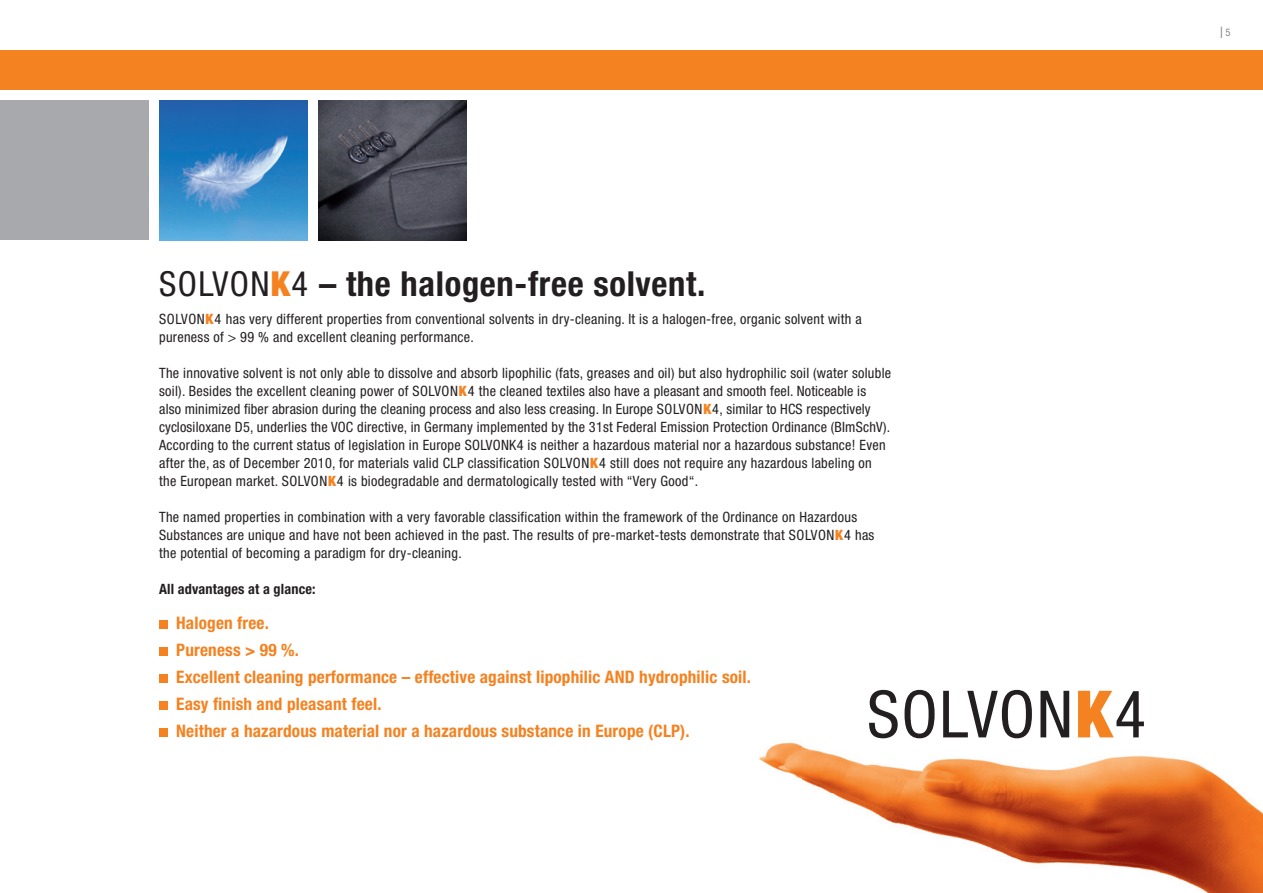
<style>
.page{position:relative;width:1263px;height:893px;background:#fff}
.page>*{position:absolute;margin:0;border:0;box-sizing:border-box;transform-origin:0 0}
.t1{font:700 condensed 34.5px "Helvetica Neue";letter-spacing:.02em;color:#231f20}
.t2{font:700 condensed 17.25px/27px "Helvetica Neue";letter-spacing:.01em;color:#f58220}
.t3{font:condensed 15.75px "Helvetica Neue";color:#808285;scale:.67 1}
.t4{font:condensed 14.25px/18px "Helvetica Neue";letter-spacing:.02em;color:#231f20}
.t5{font:700 condensed 14.25px "Helvetica Neue";letter-spacing:.01em;color:#231f20}
.s1{font-weight:400}
.s2{font-weight:900;color:#f58220}
.s3{font-size:10.5px}
</style>
<div class="page">
<img style="left:159px;top:100px;width:149px;height:140px">
<div style="left:0;top:100px;width:149px;height:140px;background:#a8a9ad"></div>
<img style="left:759px;top:694px;width:504px;height:199px">
<svg style="left:869px;top:690px;width:29px;height:48px"></svg>
<svg style="left:904px;top:690px;width:30px;height:48px"></svg>
<svg style="left:943px;top:690px;width:89px;height:48px"></svg>
<svg style="left:1040px;top:691px;width:29px;height:46px"></svg>
<svg style="left:1078px;top:691px;width:66px;height:46px"></svg>
<div style="left:0;top:50px;width:1263px;height:40px;background:#f58220"></div>
<img style="left:318px;top:100px;width:149px;height:140px">
<div style="left:159px;top:620px;width:9px;height:9px;background:#f58220"></div>
<div style="left:159px;top:647px;width:9px;height:9px;background:#f58220"></div>
<div style="left:159px;top:674px;width:9px;height:9px;background:#f58220"></div>
<div style="left:159px;top:701px;width:9px;height:9px;background:#f58220"></div>
<div style="left:159px;top:728px;width:9px;height:9px;background:#f58220"></div>
<h1 class="t1" style="left:159px;top:263px;width:548px"><span class="s1">SOLVON</span><span class="s2">K</span><span class="s1">4</span> – the halogen-free solvent.</h1>
<p class="t4" style="left:159px;top:310px;width:704px">SOLVON<span class="s2">K</span>4 has very different properties from conventional solvents in dry-cleaning. It is a halogen-free, organic solvent with a pureness of &gt; 99 % and excellent cleaning performance.</p>
<p class="t4" style="left:159px;top:364px;width:733px">The innovative solvent is not only able to dissolve and absorb lipophilic (fats, greases and oil) but also hydrophilic soil (water soluble soil). Besides the excellent cleaning power of SOLVON<span class="s2">K</span>4 the cleaned textiles also have a pleasant and smooth feel. Noticeable is also minimized fiber abrasion during the cleaning process and also less creasing. In Europe SOLVON<span class="s2">K</span>4, similar to HCS respectively cyclosiloxane D5, underlies the VOC directive, in Germany implemented by the 31st Federal Emission Protection Ordinance (BImSchV).<br>According to the current status of legislation in Europe SOLVONK4 is neither a hazardous material nor a hazardous substance! Even after the, as of December 2010, for materials valid CLP classification SOLVON<span class="s2">K</span>4 still does not require any hazardous labeling on the European market. SOLVON<span class="s2">K</span>4 is biodegradable and dermatologically tested with “Very Good“.</p>
<p class="t4" style="left:159px;top:508px;width:717px">The named properties in combination with a very favorable classification within the framework of the Ordinance on Hazardous<br>Substances are unique and have not been achieved in the past. The results of pre-market-tests demonstrate that SOLVON<span class="s2">K</span>4 has the potential of becoming a paradigm for dry-cleaning.</p>
<p class="t5" style="left:159px;top:580px;width:158px">All advantages at a glance:</p>
<p class="t2" style="left:176px;top:609px;width:576px">Halogen free.<br>Pureness &gt; 99 %.<br>Excellent cleaning performance – effective against lipophilic AND hydrophilic soil.<br>Easy finish and pleasant feel.<br>Neither a hazardous material nor a hazardous substance in Europe (CLP).</p>
<p class="t3" style="left:1220px;top:23px;width:17px">I <span class="s3">5</span></p>
</div>
